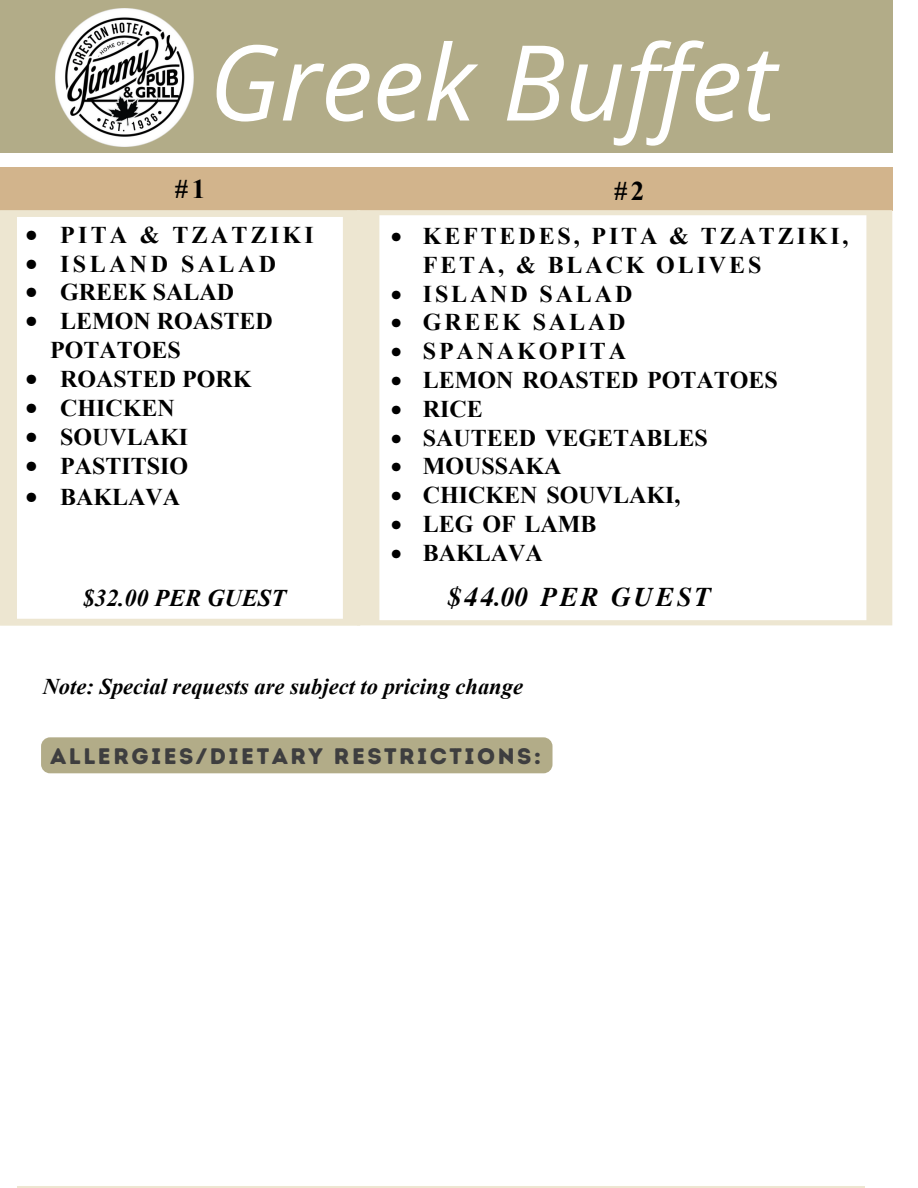
<style>
.page{position:relative;width:918px;height:1188px;background:#fff}
.page>*{position:absolute;margin:0;border:0;box-sizing:border-box;transform-origin:0 0}
.t1{font:italic 104.7px "Open Sans";color:#fff}
.t2{font:italic 700 27px "Times";letter-spacing:.105em;color:#000}
.t3{font:700 27px "Times New Roman";color:#000}
.t4{font:700 24px/28.8px "Times New Roman";color:#000}
.t5{font:700 24px/28.8px "Times New Roman";letter-spacing:.12em;color:#000}
.t6{font:700 24px "Times New Roman";letter-spacing:.135em;color:#000}
.t7{font:italic 700 24px "Times New Roman";color:#000}
.t8{font:700 24px "Times New Roman";letter-spacing:.145em;color:#000}
.t9{font:italic 700 22.5px "Times New Roman";color:#000}
.t10{font:22.5px "Intro Rust Base";letter-spacing:.11em;color:#3e3e3f}
</style>
<div class="page">
<div style="left:0;top:0;width:893px;height:153px;background:#b2ac88"></div>
<img style="left:55px;top:9px;width:138px;height:138px">
<div style="left:41px;top:737px;width:512px;height:36px;background:#b2ac88;border-radius:9px"></div>
<hr style="left:17px;top:1187px;width:848px;height:1px;background:#ede6d1">
<div style="left:0;top:167px;width:893px;height:44px;background:#d2b48c"></div>
<svg style="left:0;top:210px;width:360px;height:416px"></svg>
<svg style="left:357px;top:210px;width:535px;height:415px"></svg>
<h1 class="t1" style="left:209px;top:9px;width:569px">Greek Buffet</h1>
<p class="t3" style="left:614px;top:171px;width:32px">#2</p>
<p class="t3" style="left:175px;top:170px;width:32px">#1</p>
<p class="t6" style="left:25px;top:217px;width:290px">• PITA &amp; TZATZIKI</p>
<p class="t8" style="left:25px;top:246px;width:252px">• ISLAND SALAD</p>
<p class="t4" style="left:25px;top:277px;width:210px">• GREEK SALAD</p>
<p class="t4" style="left:50px;top:306px;width:224px;text-indent:-25px">• LEMON ROASTED<br>POTATOES</p>
<p class="t4" style="left:25px;top:364px;width:228px">• ROASTED PORK</p>
<p class="t4" style="left:25px;top:393px;width:151px">• CHICKEN</p>
<p class="t4" style="left:25px;top:422px;width:164px">• SOUVLAKI</p>
<p class="t4" style="left:25px;top:450px;width:164px">• PASTITSIO</p>
<p class="t4" style="left:25px;top:482px;width:156px">• BAKLAVA</p>
<p class="t5" style="left:423px;top:221px;width:427px;text-indent:-32px">• KEFTEDES, PITA &amp; TZATZIKI,<br>FETA, &amp; BLACK OLIVES</p>
<p class="t5" style="left:391px;top:278px;width:243px">• ISLAND SALAD</p>
<p class="t5" style="left:391px;top:307px;width:236px">• GREEK SALAD</p>
<p class="t5" style="left:391px;top:336px;width:237px">• SPANAKOPITA</p>
<p class="t4" style="left:391px;top:365px;width:389px">• LEMON ROASTED POTATOES</p>
<p class="t4" style="left:391px;top:394px;width:93px">• RICE</p>
<p class="t4" style="left:391px;top:422px;width:318px">• SAUTEED VEGETABLES</p>
<p class="t4" style="left:391px;top:451px;width:172px">• MOUSSAKA</p>
<p class="t4" style="left:391px;top:480px;width:291px">• CHICKEN SOUVLAKI,</p>
<p class="t4" style="left:391px;top:509px;width:207px">• LEG OF LAMB</p>
<p class="t4" style="left:391px;top:538px;width:153px">• BAKLAVA</p>
<p class="t2" style="left:448px;top:581px;width:265px">$44.00 PER GUEST</p>
<p class="t7" style="left:82px;top:581px;width:205px">$32.00 PER GUEST</p>
<p class="t9" style="left:43px;top:671px;width:482px">Note: Special requests are subject to pricing change</p>
<p class="t10" style="left:50px;top:742px;width:492px">ALLERGIES/DIETARY RESTRICTIONS:</p>
</div>
